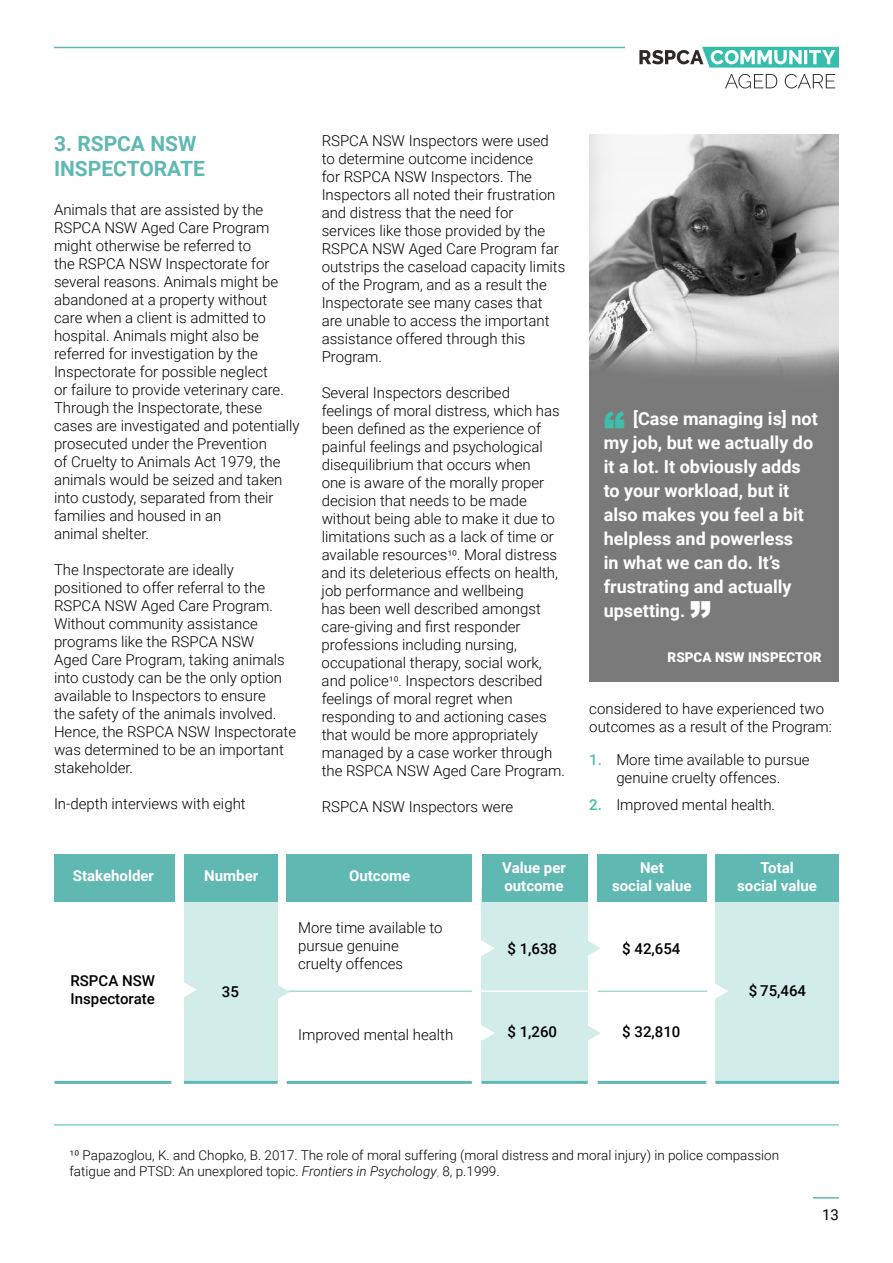
<style>
.page{position:relative;width:893px;height:1263px;background:#fff}
.page>*{position:absolute;margin:0;border:0;box-sizing:border-box;transform-origin:0 0}
.t1{font:900 42px "Arial";color:#40beac}
.t2{font:900 42px "Arial";color:#fff}
.t3{font:700 21px/25.2px "Roboto";color:#60b8b3}
.t4{font:700 18px/24px "Roboto";color:#fff}
.t5{font:300 15px/18px "Roboto";color:#000}
.t6{font:700 15px/18px "Roboto";color:#fff;text-align:center}
.t7{font:500 15px/18px "Roboto";color:#000}
.t8{font:15px "Roboto";color:#000}
.t9{font:300 13.5px/16.2px "Roboto";color:#000}
.t10{font:900 13.5px "Roboto";color:#fff}
.s1{font-size:13.5px}
.s2{font-weight:500;color:#60b8b3}
.s3{font-weight:500;color:#40beac}
.s4{font-style:italic}
.s5{font-weight:100}
</style>
<div class="page">
<svg style="left:639px;top:47px;width:200px;height:21px"></svg>
<svg style="left:725px;top:74px;width:52px;height:14px"></svg>
<svg style="left:785px;top:74px;width:50px;height:14px"></svg>
<hr style="left:54px;top:47px;width:571px;height:1px;background:#60b8b3">
<svg style="left:813px;top:1197px;width:26px;height:1px"></svg>
<img style="left:589px;top:135px;width:250px;height:546px">
<div style="left:54px;top:854px;width:120px;height:47px;background:#60b8b3"></div>
<hr style="left:54px;top:1081px;width:117px;height:3px;background:#60b8b3">
<div style="left:286px;top:854px;width:186px;height:47px;background:#60b8b3"></div>
<hr style="left:287px;top:1081px;width:185px;height:3px;background:#60b8b3">
<hr style="left:287px;top:990px;width:185px;height:2px;background:#a5dad3">
<div style="left:715px;top:888px;width:124px;height:194px;background:#d2ece9"></div>
<div style="left:715px;top:854px;width:124px;height:47px;background:#60b8b3"></div>
<hr style="left:715px;top:1081px;width:124px;height:3px;background:#60b8b3">
<div style="left:597px;top:854px;width:110px;height:47px;background:#60b8b3"></div>
<hr style="left:598px;top:1081px;width:108px;height:3px;background:#60b8b3">
<hr style="left:598px;top:990px;width:109px;height:2px;background:#a5dad3">
<div style="left:482px;top:888px;width:106px;height:194px;background:#d2ece9"></div>
<div style="left:482px;top:854px;width:106px;height:47px;background:#60b8b3"></div>
<hr style="left:482px;top:1081px;width:106px;height:3px;background:#60b8b3">
<hr style="left:480px;top:990px;width:110px;height:2px;background:#fff">
<div style="left:184px;top:888px;width:94px;height:194px;background:#d2ece9"></div>
<div style="left:184px;top:854px;width:94px;height:47px;background:#60b8b3"></div>
<hr style="left:184px;top:1081px;width:94px;height:3px;background:#60b8b3">
<svg style="left:184px;top:982px;width:13px;height:15px"></svg>
<svg style="left:278px;top:985px;width:12px;height:14px"></svg>
<svg style="left:588px;top:941px;width:13px;height:15px"></svg>
<svg style="left:588px;top:1026px;width:12px;height:14px"></svg>
<svg style="left:481px;top:940px;width:14px;height:16px"></svg>
<svg style="left:481px;top:1025px;width:14px;height:16px"></svg>
<svg style="left:715px;top:984px;width:13px;height:15px"></svg>
<hr style="left:54px;top:1124px;width:785px;height:1px;background:#40beac">
<h2 class="t3" style="left:54px;top:132px;width:152px">3. RSPCA NSW<br>INSPECTORATE</h2>
<p class="t5" style="left:54px;top:202px;width:247px">Animals that are assisted by the<br>RSPCA NSW Aged Care Program might otherwise be referred to<br>the RSPCA NSW Inspectorate for several reasons. Animals might be abandoned at a property without<br>care when a client is admitted to hospital. Animals might also be referred for investigation by the<br>Inspectorate for possible neglect<br>or failure to provide veterinary care.<br>Through the Inspectorate, these cases are investigated and potentially prosecuted under the Prevention<br>of Cruelty to Animals Act 1979, the animals would be seized and taken into custody, separated from their families and housed in an<br>animal shelter.</p>
<p class="t5" style="left:54px;top:562px;width:244px">The Inspectorate are ideally positioned to offer referral to the<br>RSPCA NSW Aged Care Program.<br>Without community assistance programs like the RSPCA NSW<br>Aged Care Program, taking animals into custody can be the only option available to Inspectors to ensure<br>the safety of the animals involved.<br>Hence, the RSPCA NSW Inspectorate was determined to be an important stakeholder.</p>
<p class="t5" style="left:54px;top:796px;width:193px">In-depth interviews with eight</p>
<p class="t5" style="left:322px;top:133px;width:245px">RSPCA NSW Inspectors were used to determine outcome incidence<br>for RSPCA NSW Inspectors. The<br>Inspectors all noted their frustration and distress that the need for services like those provided by the<br>RSPCA NSW Aged Care Program far outstrips the caseload capacity limits of the Program, and as a result the<br>Inspectorate see many cases that are unable to access the important assistance offered through this<br>Program.</p>
<p class="t5" style="left:322px;top:385px;width:245px">Several Inspectors described<br>feelings of moral distress, which has been defined as the experience of painful feelings and psychological disequilibrium that occurs when<br>one is aware of the morally proper decision that needs to be made without being able to make it due to limitations such as a lack of time or available resources<span class="s1">¹0.</span> Moral distress and its deleterious effects on health, job performance and wellbeing<br>has been well described amongst care-giving and first responder professions including nursing, occupational therapy, social work, and police<span class="s1">¹0.</span> Inspectors described feelings of moral regret when responding to and actioning cases that would be more appropriately managed by a case worker through the RSPCA NSW Aged Care Program.</p>
<p class="t5" style="left:322px;top:799px;width:193px">RSPCA NSW Inspectors were</p>
<p class="t6" style="left:73px;top:868px;width:83px">Stakeholder</p>
<p class="t6" style="left:204px;top:868px;width:56px">Number</p>
<p class="t6" style="left:349px;top:868px;width:63px">Outcome</p>
<p class="t6" style="left:502px;top:860px;width:65px;text-align:left">Value per outcome</p>
<p class="t7" style="left:71px;top:972px;width:86px">RSPCA NSW<br>Inspectorate</p>
<p class="t7" style="left:222px;top:984px;width:19px">35</p>
<p class="t5" style="left:298px;top:920px;width:146px">More time available to pursue genuine cruelty offences</p>
<p class="t5" style="left:298px;top:1026px;width:157px">Improved mental health</p>
<p class="t7" style="left:507px;top:940px;width:51px">$ 1,638</p>
<p class="t7" style="left:507px;top:1023px;width:51px">$ 1,260</p>
<p class="t4" style="left:604px;top:408px;width:215px;text-indent:29px">[Case managing is] not my job, but we actually do it a lot. It obviously adds to your workload, but it also makes you feel a bit helpless and powerless<br>in what we can do. It’s frustrating and actually upsetting.</p>
<h1 class="t1" style="left:604px;top:403px;width:22px">“</h1>
<h1 class="t2" style="left:690px;top:593px;width:22px">”</h1>
<p class="t10" style="left:668px;top:649px;width:155px">RSPCA NSW INSPECTOR</p>
<p class="t5" style="left:589px;top:700px;width:244px">considered to have experienced two outcomes as a result of the Program:</p>
<p class="t5" style="left:589px;top:751px;width:222px;text-align:center"><span class="s2">1.</span> More time available to pursue genuine cruelty offences.</p>
<p class="t5" style="left:589px;top:796px;width:187px"><span class="s3">2.</span> Improved mental health.</p>
<p class="t6" style="left:612px;top:860px;width:81px">Net<br>social value</p>
<p class="t7" style="left:622px;top:940px;width:60px">$ 42,654</p>
<p class="t7" style="left:622px;top:1023px;width:60px">$ 32,810</p>
<p class="t6" style="left:737px;top:860px;width:81px">Total<br>social value</p>
<p class="t7" style="left:749px;top:982px;width:59px">$ 75,464</p>
<p class="t9" style="left:69px;top:1147px;width:711px">¹0 Papazoglou, K. and Chopko, B. 2017. The role of moral suffering (moral distress and moral injury) in police compassion fatigue and PTSD: An unexplored topic. <span class="s4">Frontiers in Psychology</span><span class="s5">,</span> 8, p.1999.</p>
<p class="t8" style="left:822px;top:1209px;width:18px">13</p>
</div>
